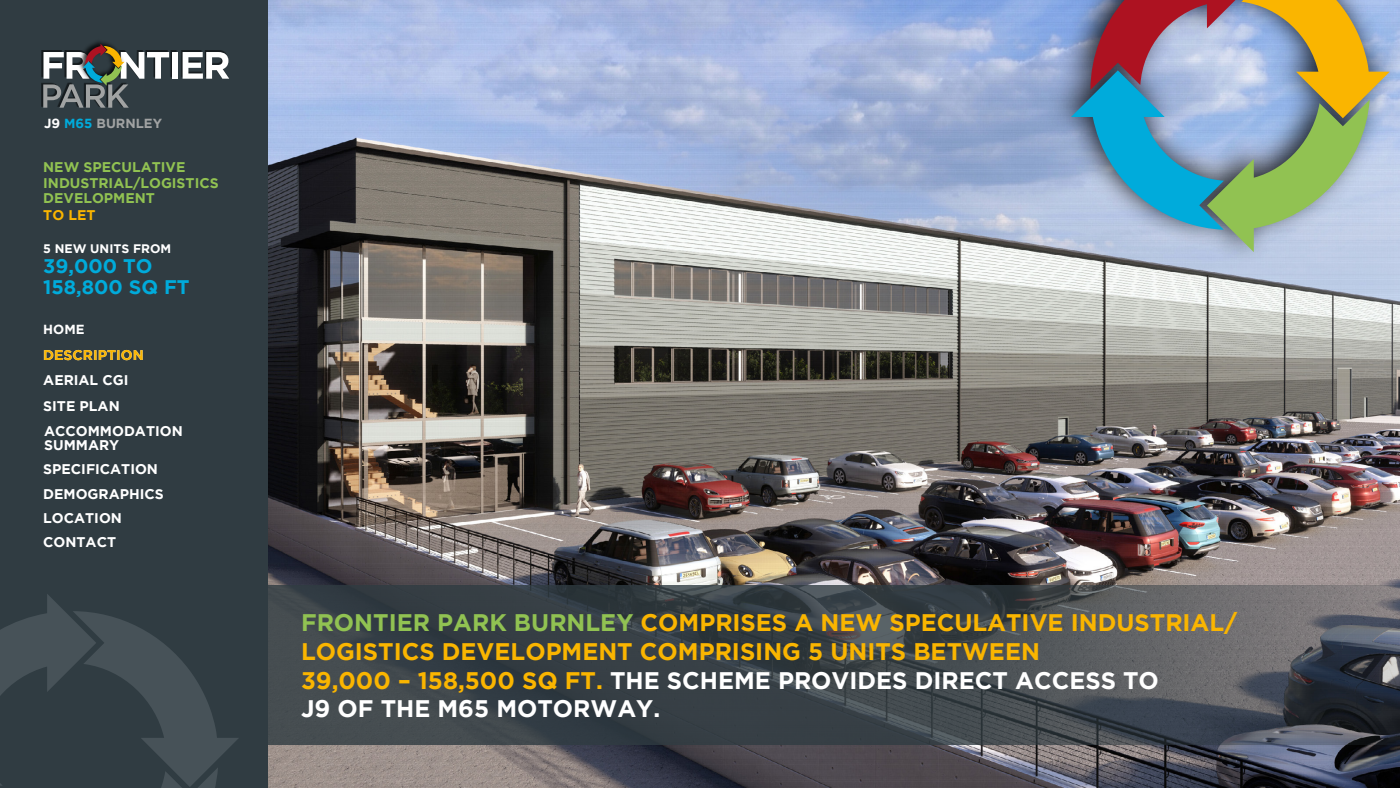
<style>
.page{position:relative;width:1400px;height:788px;background:#fff}
.page>*{position:absolute;margin:0;border:0;box-sizing:border-box;transform-origin:0 0}
.t1{font:700 23.89px/28.7px "Gotham";color:#fab500}
.t2{font:700 19.69px/20.6px "Gotham";color:#00abdb}
.t3{font:700 14px/24.3px "Gotham";color:#fff}
.t4{font:700 14px/15.7px "Gotham";color:#91c252}
.t5{font:700 14px "Gotham";color:#fab500}
.t6{font:700 13.12px "Gotham";color:#a1a3a3}
.t7{font:700 13.12px "Gotham";color:#fff}
.t8{font:700 12.34px "Gotham";color:#fff}
.s1{color:#fff}
.s2{color:#00abdb}
.s3{color:#91c252}
</style>
<div class="page">
<div style="left:0;top:0;width:268px;height:788px;background:#303c42"></div>
<svg style="left:0;top:594px;width:238px;height:194px"></svg>
<div style="left:41px;top:50px;width:187px;height:57px;background:#000;opacity:.55"></div>
<div style="left:172px;top:52px;width:6px;height:27px;background:#fff"></div>
<svg style="left:183px;top:52px;width:46px;height:27px"></svg>
<div style="left:77px;top:38px;width:48px;height:48px;background:#000;opacity:.8"></div>
<svg style="left:43px;top:44px;width:126px;height:64px"></svg>
<img style="left:269px;top:0;width:1131px;height:787px">
<svg style="left:268px;top:585px;width:1132px;height:159px;background:#42494e"></svg>
<div style="left:1044px;top:0;width:356px;height:267px;background:#000;opacity:.8"></div>
<svg style="left:1071px;top:0;width:319px;height:252px;background:#94a8a7"></svg>
<p class="t6" style="left:44px;top:115px;width:119px"><span class="s1">J9</span> <span class="s2">M65</span> BURNLEY</p>
<p class="t4" style="left:43px;top:159px;width:177px">NEW SPECULATIVE<br>INDUSTRIAL/LOGISTICS<br>DEVELOPMENT</p>
<p class="t5" style="left:43px;top:207px;width:54px">TO LET</p>
<p class="t8" style="left:43px;top:241px;width:130px">5 NEW UNITS FROM</p>
<p class="t2" style="left:43px;top:255px;width:148px">39,000 TO<br>158,800 SQ FT</p>
<p class="t7" style="left:43px;top:321px;width:43px">HOME</p>
<p class="t5" style="left:43px;top:346px;width:102px">DESCRIPTION</p>
<p class="t3" style="left:43px;top:367px;width:87px">AERIAL CGI</p>
<p class="t3" style="left:43px;top:392px;width:141px;line-height:25.5px">SITE PLAN<br>ACCOMMODATION</p>
<p class="t3" style="left:44px;top:432px;width:77px">SUMMARY</p>
<p class="t3" style="left:43px;top:456px;width:116px">SPECIFICATION</p>
<p class="t3" style="left:43px;top:481px;width:122px">DEMOGRAPHICS<br>LOCATION</p>
<p class="t3" style="left:43px;top:530px;width:74px">CONTACT</p>
<p class="t1" style="left:301px;top:607px;width:938px"><span class="s3">FRONTIER PARK BURNLEY</span> COMPRISES A NEW SPECULATIVE INDUSTRIAL/ LOGISTICS DEVELOPMENT COMPRISING 5 UNITS BETWEEN<br>39,000 – 158,500 SQ FT. <span class="s1">THE SCHEME PROVIDES DIRECT ACCESS TO<br>J9 OF THE M65 MOTORWAY.</span></p>
</div>
